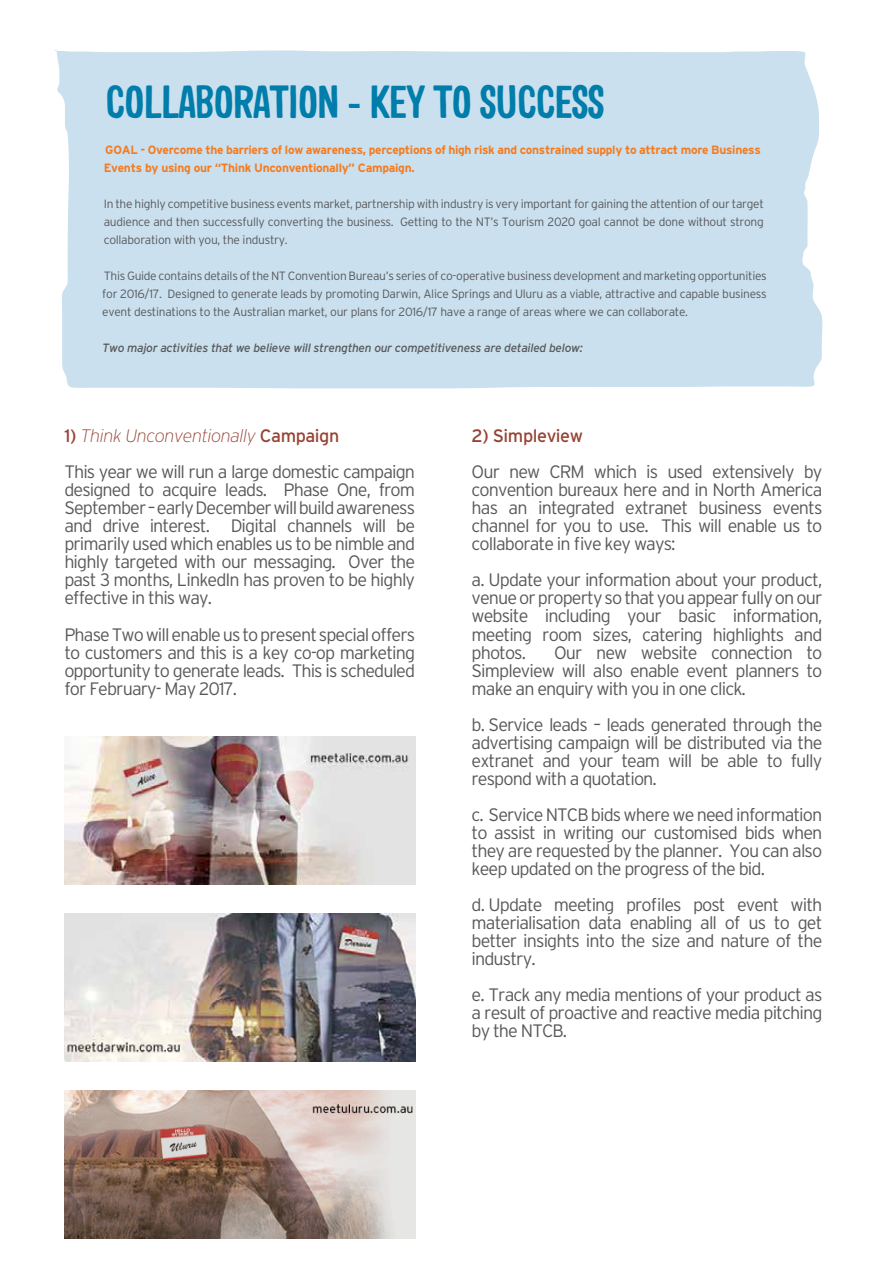
<style>
.page{position:relative;width:893px;height:1263px;background:#fff}
.page>*{position:absolute;margin:0;border:0;box-sizing:border-box;transform-origin:0 0}
.t1{font:700 45px "Sini";letter-spacing:-.025em;color:#007daa}
.t2{font:300 18px/18px "Interstate";letter-spacing:-.05em;color:#58595b;text-align:justify}
.t3{font:18px "Interstate";letter-spacing:-.025em;color:#974333}
.t4{font:300 12px/18px "Interstate";letter-spacing:-.025em;color:#58595b;text-align:justify}
.t5{font:700 12px/18px "Interstate";letter-spacing:-.025em;color:#f47b20}
.t6{font:italic 12px "Interstate";letter-spacing:-.025em;color:#58595b}
.s1{font-weight:400;color:#974333}
.s2{font-weight:200;font-style:italic;color:#974333}
</style>
<div class="page">
<div style="left:54px;top:50px;width:769px;height:339px;background:#cae0ee"></div>
<img style="left:64px;top:737px;width:351px;height:147px">
<img style="left:64px;top:914px;width:351px;height:147px">
<img style="left:64px;top:1090px;width:351px;height:148px">
<h1 class="t1" style="left:105px;top:74px;width:501px">COLLABORATION - KEY TO SUCCESS</h1>
<p class="t5" style="left:104px;top:141px;width:659px">GOAL - Overcome the barriers of low awareness, perceptions of high risk and constrained supply to attract more Business<br>Events by using our “Think Unconventionally” Campaign.</p>
<p class="t4" style="left:104px;top:195px;width:662px">In the highly competitive business events market, partnership with industry is very important for gaining the attention of our target audience and then successfully converting the business. Getting to the NT’s Tourism 2020 goal cannot be done without strong collaboration with you, the industry.</p>
<p class="t4" style="left:102px;top:267px;width:666px">This Guide contains details of the NT Convention Bureau’s series of co-operative business development and marketing opportunities for 2016/17. Designed to generate leads by promoting Darwin, Alice Springs and Uluru as a viable, attractive and capable business event destinations to the Australian market, our plans for 2016/17 have a range of areas where we can collaborate.</p>
<p class="t6" style="left:102px;top:341px;width:482px">Two major activities that we believe will strengthen our competitiveness are detailed below:</p>
<p class="t2" style="left:64px;top:418px;width:352px;line-height:36px"><span class="s1">1)</span> <span class="s2">Think Unconventionally</span> <span class="s1">Campaign<br></span>This year we will run a large domestic campaign</p>
<p class="t2" style="left:64px;top:481px;width:352px">designed to acquire leads. Phase One, from September – early December will build awareness and drive interest. Digital channels will be primarily used which enables us to be nimble and highly targeted with our messaging. Over the past 3 months, LinkedIn has proven to be highly effective in this way.</p>
<p class="t2" style="left:64px;top:625px;width:352px">Phase Two will enable us to present special offers to customers and this is a key co-op marketing opportunity to generate leads. This is scheduled for February- May 2017.</p>
<p class="t3" style="left:472px;top:426px;width:113px">2) Simpleview</p>
<p class="t2" style="left:472px;top:463px;width:352px">Our new CRM which is used extensively by convention bureaux here and in North America has an integrated extranet business events channel for you to use. This will enable us to collaborate in five key ways:</p>
<p class="t2" style="left:472px;top:571px;width:352px">a. Update your information about your product, venue or property so that you appear fully on our website including your basic information, meeting room sizes, catering highlights and photos.</p>
<p class="t2" style="left:472px;top:643px;width:352px;text-indent:83px">Our new website connection to Simpleview will also enable event planners to make an enquiry with you in one click.</p>
<p class="t2" style="left:472px;top:715px;width:352px">b. Service leads – leads generated through the advertising campaign will be distributed via the extranet and your team will be able to fully respond with a quotation.</p>
<p class="t2" style="left:472px;top:805px;width:352px">c. Service NTCB bids where we need information to assist in writing our customised bids when they are requested by the planner. You can also keep updated on the progress of the bid.</p>
<p class="t2" style="left:472px;top:895px;width:352px">d. Update meeting profiles post event with materialisation data enabling all of us to get better insights into the size and nature of the industry.</p>
<p class="t2" style="left:472px;top:985px;width:352px">e. Track any media mentions of your product as a result of proactive and reactive media pitching by the NTCB.</p>
</div>
